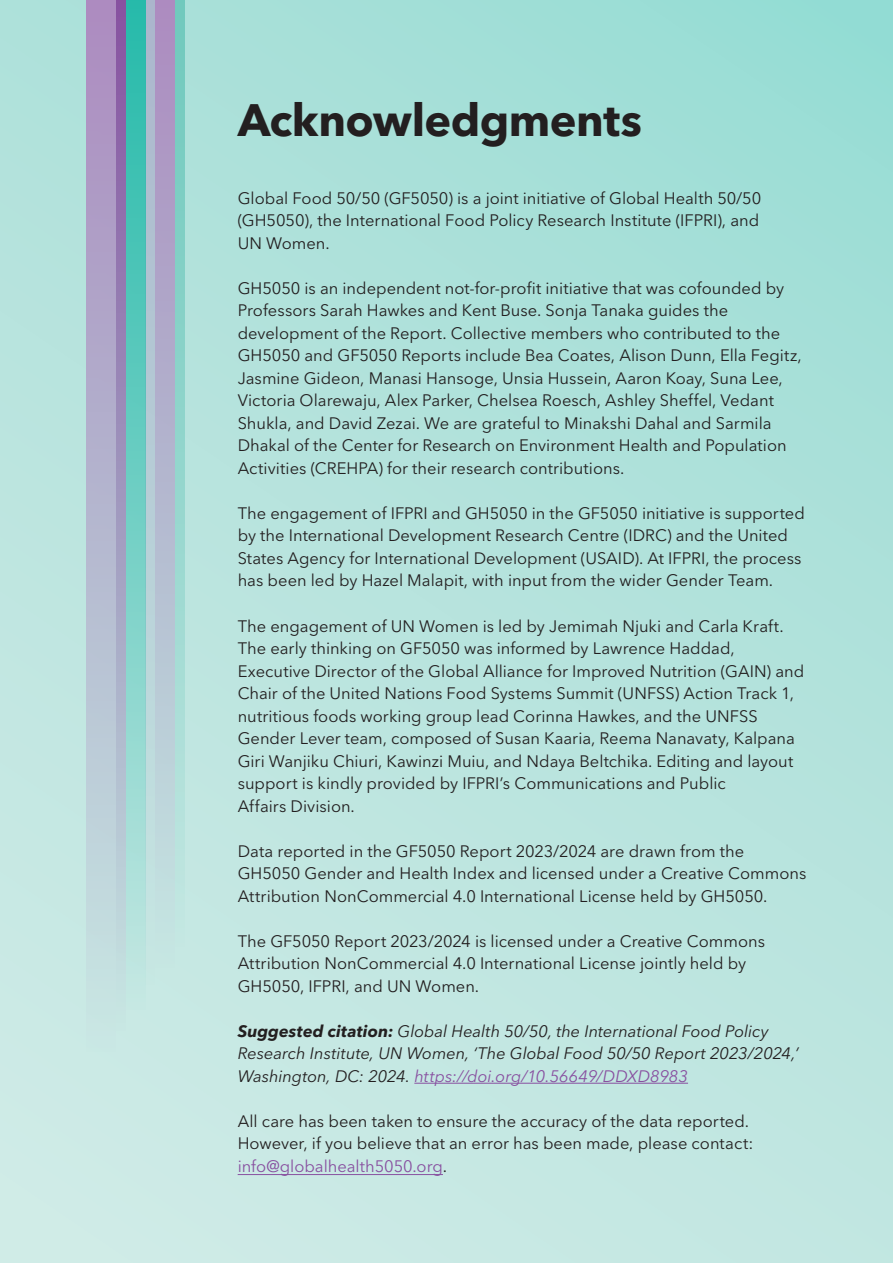
<style>
.page{position:relative;width:893px;height:1263px;background:#fff}
.page>*{position:absolute;margin:0;border:0;box-sizing:border-box;transform-origin:0 0}
.head-1{font:700 45px "Avenir Next LT Pro";letter-spacing:-.01em;color:#231f20}
.body{font:16.5px/22.5px "Avenir Next LT Pro";color:#231f20}
.body-2{font:italic 16.5px/22.5px "Avenir Next LT Pro";letter-spacing:-.005em;color:#231f20}
.s1{font-weight:700}
.s2{color:#8850a0}
</style>
<div class="page">
<div style="left:0;top:0;width:893px;height:1263px;background:linear-gradient(to bottom,#a1ded6,#cbe9e4)"></div>
<div style="left:86px;top:0;width:30px;height:1052px;background:linear-gradient(to bottom,#a989be,#c5e7e2)"></div>
<svg style="left:145px;top:0;width:10px;height:988px;background:#a8ccd2"></svg>
<div style="left:126px;top:0;width:19px;height:1009px;background:linear-gradient(to bottom,#22b9a8,#c2e7e1)"></div>
<div style="left:155px;top:0;width:20px;height:967px;background:linear-gradient(to bottom,#a989be,#c2e6e1)"></div>
<svg style="left:116px;top:0;width:10px;height:1031px;background:#a39bc0"></svg>
<svg style="left:175px;top:0;width:10px;height:946px;background:#96d6cd"></svg>
<hr style="left:414px;top:1083px;width:274px;height:1px;background:#8850a0">
<hr style="left:238px;top:1174px;width:205px;height:1px;background:#8850a0">
<h2 class="head-1" style="left:238px;top:93px;width:406px">Acknowledgments</h2>
<p class="body" style="left:238px;top:187px;width:525px;text-align:justify">Global Food 50/50 (GF5050) is a joint initiative of Global Health 50/50 (GH5050), the International Food Policy Research Institute (IFPRI), and UN Women.</p>
<p class="body" style="left:238px;top:277px;width:565px">GH5050 is an independent not-for-profit initiative that was cofounded by Professors Sarah Hawkes and Kent Buse. Sonja Tanaka guides the development of the Report. Collective members who contributed to the GH5050 and GF5050 Reports include Bea Coates, Alison Dunn, Ella Fegitz, Jasmine Gideon, Manasi Hansoge, Unsia Hussein, Aaron Koay, Suna Lee, Victoria Olarewaju, Alex Parker, Chelsea Roesch, Ashley Sheffel, Vedant Shukla, and David Zezai. We are grateful to Minakshi Dahal and Sarmila Dhakal of the Center for Research on Environment Health and Population Activities (CREHPA) for their research contributions.</p>
<p class="body" style="left:238px;top:502px;width:569px">The engagement of IFPRI and GH5050 in the GF5050 initiative is supported by the International Development Research Centre (IDRC) and the United States Agency for International Development (USAID). At IFPRI, the process has been led by Hazel Malapit, with input from the wider Gender Team.</p>
<p class="body" style="left:238px;top:614px;width:568px">The engagement of UN Women is led by Jemimah Njuki and Carla Kraft.<br>The early thinking on GF5050 was informed by Lawrence Haddad, Executive Director of the Global Alliance for Improved Nutrition (GAIN) and Chair of the United Nations Food Systems Summit (UNFSS) Action Track 1, nutritious foods working group lead Corinna Hawkes, and the UNFSS Gender Lever team, composed of Susan Kaaria, Reema Nanavaty, Kalpana Giri Wanjiku Chiuri, Kawinzi Muiu, and Ndaya Beltchika. Editing and layout support is kindly provided by IFPRI’s Communications and Public<br>Affairs Division.</p>
<p class="body" style="left:238px;top:839px;width:570px">Data reported in the GF5050 Report 2023/2024 are drawn from the<br>GH5050 Gender and Health Index and licensed under a Creative Commons<br>Attribution NonCommercial 4.0 International License held by GH5050.</p>
<p class="body" style="left:238px;top:929px;width:529px">The GF5050 Report 2023/2024 is licensed under a Creative Commons<br>Attribution NonCommercial 4.0 International License jointly held by<br>GH5050, IFPRI, and UN Women.</p>
<p class="body-2" style="left:238px;top:1019px;width:562px"><span class="s1">Suggested citation:</span> Global Health 50/50, the International Food Policy<br>Research Institute, UN Women, ‘The Global Food 50/50 Report 2023/2024,’<br>Washington, DC: 2024. <span class="s2">https://doi.org/10.56649/DDXD8983</span></p>
<p class="body" style="left:238px;top:1109px;width:517px">All care has been taken to ensure the accuracy of the data reported.<br>However, if you believe that an error has been made, please contact: <span class="s2">info@globalhealth5050.org</span>.</p>
</div>
